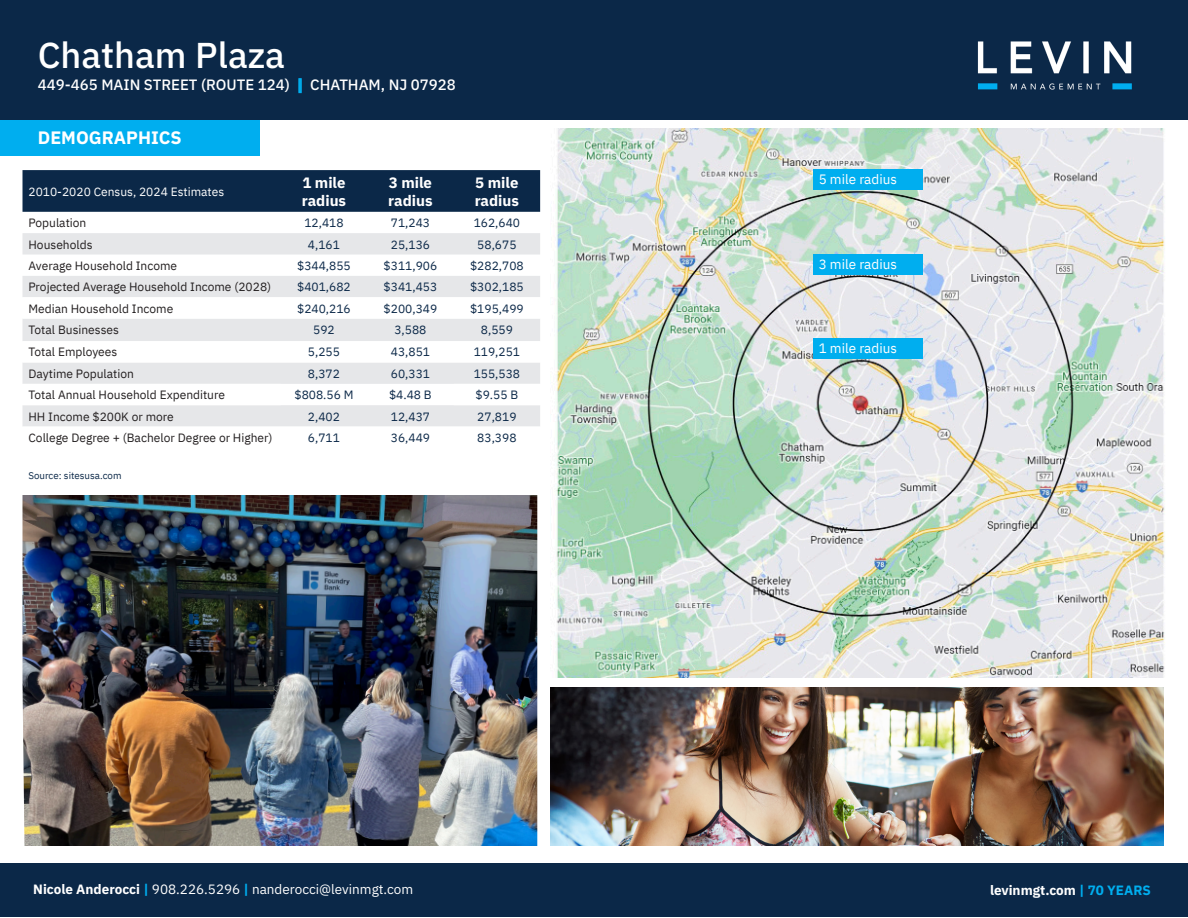
<style>
.page{position:relative;width:1188px;height:918px;background:#fff}
.page>*{position:absolute;margin:0;border:0;box-sizing:border-box;transform-origin:0 0}
.t1{font:500 36px "IBM Plex Sans";color:#fff}
.t2{font:700 18px "IBM Plex Sans";color:#fff}
.t3{font:500 15px "IBM Plex Sans";color:#fff}
.t4{font:700 15px "IBM Plex Sans";color:#fff}
.t5{font:13.5px "IBM Plex Sans";color:#fff}
.t6{font:13.5px "IBM Plex Sans";color:#fff}
.t7{font:700 13.5px "IBM Plex Sans";color:#fff}
.t8{font:12px "IBM Plex Sans";color:#231f20}
.t9{font:12px "IBM Plex Sans";color:#0b2848}
.t10{font:12px "IBM Plex Sans";color:#fff}
.t11{font:9.75px "IBM Plex Sans";color:#0b2848}
.s1{font-weight:700;color:#00aeef}
.s2{font-weight:700}
.s3{font-weight:700;color:#00adef}
.s4{color:#00aeef}
</style>
<div class="page">
<img style="left:556px;top:128px;width:609px;height:549px">
<div style="left:0;top:120px;width:259px;height:36px;background:#00aeef"></div>
<div style="left:0;top:0;width:1188px;height:120px;background:#0b2848"></div>
<img style="left:977px;top:41px;width:155px;height:49px">
<div style="left:22px;top:170px;width:518px;height:42px;background:#0b2848"></div>
<svg style="left:22px;top:233px;width:518px;height:64px;fill:#e6e7e9"></svg>
<svg style="left:22px;top:319px;width:518px;height:107px;fill:#e6e7e9"></svg>
<img style="left:22px;top:495px;width:515px;height:351px">
<div style="left:813px;top:338px;width:110px;height:21px;background:#00aeef"></div>
<div style="left:813px;top:254px;width:110px;height:21px;background:#00aeef"></div>
<div style="left:813px;top:169px;width:110px;height:21px;background:#00aeef"></div>
<img style="left:551px;top:688px;width:612px;height:158px">
<div style="left:0;top:863px;width:1188px;height:54px;background:#0b2848"></div>
<p class="t1" style="left:38px;top:27px;width:249px">Chatham Plaza</p>
<p class="t3" style="left:38px;top:73px;width:420px">449-465 MAIN STREET (ROUTE 124) <span class="s1">|</span> CHATHAM, NJ 07928</p>
<p class="t2" style="left:38px;top:123px;width:146px">DEMOGRAPHICS</p>
<p class="t10" style="left:28px;top:182px;width:197px">2010-2020 Census, 2024 Estimates</p>
<p class="t4" style="left:302px;top:171px;width:45px">1 mile</p>
<p class="t4" style="left:302px;top:189px;width:46px">radius</p>
<p class="t4" style="left:389px;top:171px;width:45px">3 mile</p>
<p class="t4" style="left:388px;top:189px;width:46px">radius</p>
<p class="t4" style="left:475px;top:171px;width:45px">5 mile</p>
<p class="t4" style="left:475px;top:189px;width:46px">radius</p>
<p class="t8" style="left:28px;top:214px;width:59px">Population</p>
<p class="t9" style="left:304px;top:214px;width:41px">12,418</p>
<p class="t9" style="left:391px;top:214px;width:41px">71,243</p>
<p class="t9" style="left:474px;top:214px;width:48px">162,640</p>
<p class="t8" style="left:28px;top:235px;width:66px">Households</p>
<p class="t9" style="left:308px;top:235px;width:34px">4,161</p>
<p class="t9" style="left:391px;top:235px;width:41px">25,136</p>
<p class="t9" style="left:477px;top:235px;width:41px">58,675</p>
<p class="t8" style="left:28px;top:256px;width:150px">Average Household Income</p>
<p class="t9" style="left:297px;top:256px;width:55px">$344,855</p>
<p class="t9" style="left:384px;top:256px;width:55px">$311,906</p>
<p class="t9" style="left:470px;top:256px;width:55px">$282,708</p>
<p class="t8" style="left:28px;top:278px;width:244px">Projected Average Household Income (2028)</p>
<p class="t9" style="left:297px;top:278px;width:55px">$401,682</p>
<p class="t9" style="left:384px;top:278px;width:55px">$341,453</p>
<p class="t9" style="left:470px;top:278px;width:55px">$302,185</p>
<p class="t8" style="left:28px;top:299px;width:146px">Median Household Income</p>
<p class="t9" style="left:297px;top:299px;width:55px">$240,216</p>
<p class="t9" style="left:384px;top:299px;width:55px">$200,349</p>
<p class="t9" style="left:470px;top:299px;width:55px">$195,499</p>
<p class="t8" style="left:28px;top:321px;width:92px">Total Businesses</p>
<p class="t9" style="left:313px;top:321px;width:23px">592</p>
<p class="t9" style="left:394px;top:321px;width:34px">3,588</p>
<p class="t9" style="left:481px;top:321px;width:34px">8,559</p>
<p class="t8" style="left:28px;top:343px;width:90px">Total Employees</p>
<p class="t9" style="left:308px;top:343px;width:34px">5,255</p>
<p class="t9" style="left:391px;top:343px;width:41px">43,851</p>
<p class="t9" style="left:474px;top:343px;width:48px">119,251</p>
<p class="t8" style="left:28px;top:364px;width:107px">Daytime Population</p>
<p class="t9" style="left:308px;top:364px;width:34px">8,372</p>
<p class="t9" style="left:391px;top:364px;width:41px">60,331</p>
<p class="t9" style="left:474px;top:364px;width:48px">155,538</p>
<p class="t8" style="left:28px;top:386px;width:198px">Total Annual Household Expenditure</p>
<p class="t9" style="left:295px;top:386px;width:61px">$808.56 M</p>
<p class="t9" style="left:389px;top:386px;width:44px">$4.48 B</p>
<p class="t9" style="left:476px;top:386px;width:44px">$9.55 B</p>
<p class="t8" style="left:28px;top:407px;width:147px">HH Income $200K or more</p>
<p class="t9" style="left:308px;top:407px;width:34px">2,402</p>
<p class="t9" style="left:391px;top:407px;width:41px">12,437</p>
<p class="t9" style="left:477px;top:407px;width:41px">27,819</p>
<p class="t8" style="left:28px;top:429px;width:246px">College Degree + (Bachelor Degree or Higher)</p>
<p class="t9" style="left:308px;top:429px;width:34px">6,711</p>
<p class="t9" style="left:391px;top:429px;width:41px">36,449</p>
<p class="t9" style="left:477px;top:429px;width:41px">83,398</p>
<p class="t11" style="left:28px;top:468px;width:95px">Source: sitesusa.com</p>
<p class="t6" style="left:819px;top:169px;width:80px">5 mile radius</p>
<p class="t6" style="left:819px;top:254px;width:80px">3 mile radius</p>
<p class="t6" style="left:819px;top:338px;width:80px">1 mile radius</p>
<p class="t5" style="left:33px;top:879px;width:381px"><span class="s2">Nicole Anderocci</span> <span class="s3">|</span> 908.226.5296 <span class="s3">|</span> nanderocci@levinmgt.com</p>
<p class="t7" style="left:990px;top:879px;width:162px">levinmgt.com <span class="s4">| 70 YEARS</span></p>
</div>
